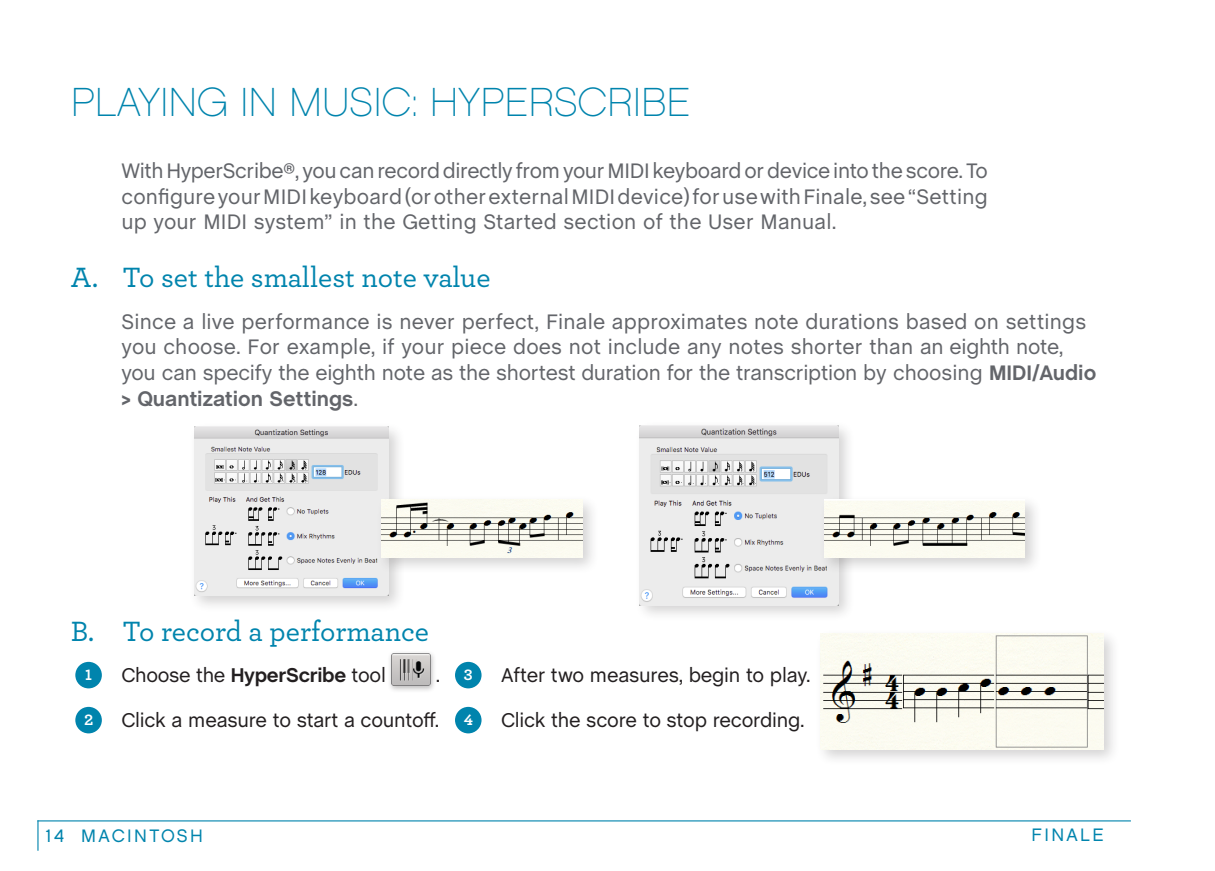
<style>
.page{position:relative;width:1215px;height:871px;background:#fff}
.page>*{position:absolute;margin:0;border:0;box-sizing:border-box;transform-origin:0 0}
.SectionHeadText{font:40.5px "Chalet Paris Nineteen Sixty";color:#0084ad}
.SectionSubhead{font:500 29.25px "Archer";letter-spacing:-.005em;color:#0084ad}
.IntroText{font:21.38px/25.7px "Chalet";letter-spacing:.01em;color:#63656a;text-align:justify}
.InstructionText_with{font:20.25px "Chalet";letter-spacing:-.01em;color:#231f20}
.t1{font:18px "Chalet London Nineteen Sixty";letter-spacing:.13em;color:#0084ad}
.t2{font:700 15.75px "Archer";color:#fff}
.s1{font-weight:700}
</style>
<div class="page">
<hr style="left:37px;top:820px;width:2px;height:30px;background:#0084ad">
<hr style="left:37px;top:820px;width:1094px;height:1px;background:#0084ad">
<svg style="left:73px;top:659px;width:31px;height:31px"></svg>
<div style="left:71px;top:657px;width:35px;height:36px;border:4px solid #fff;border-radius:50%"></div>
<div style="left:388px;top:650px;width:49px;height:42px;background:#231f20;opacity:.3"></div>
<img style="left:391px;top:653px;width:39px;height:32px">
<svg style="left:73px;top:704px;width:31px;height:31px"></svg>
<div style="left:71px;top:702px;width:35px;height:36px;border:4px solid #fff;border-radius:50%"></div>
<svg style="left:453px;top:659px;width:31px;height:31px"></svg>
<div style="left:451px;top:657px;width:35px;height:36px;border:4px solid #fff;border-radius:50%"></div>
<svg style="left:453px;top:704px;width:31px;height:31px"></svg>
<div style="left:451px;top:702px;width:35px;height:36px;border:4px solid #fff;border-radius:50%"></div>
<div style="left:815px;top:628px;width:306px;height:139px;background:#231f20;opacity:.2"></div>
<img style="left:821px;top:633px;width:283px;height:116px">
<div style="left:635px;top:420px;width:221px;height:202px;background:#231f20;opacity:.2"></div>
<img style="left:640px;top:426px;width:198px;height:179px">
<div style="left:189px;top:421px;width:217px;height:192px;background:#231f20;opacity:.2"></div>
<img style="left:195px;top:426px;width:193px;height:170px">
<div style="left:376px;top:494px;width:223px;height:81px;background:#231f20;opacity:.2"></div>
<img style="left:382px;top:499px;width:200px;height:59px">
<div style="left:819px;top:494px;width:223px;height:81px;background:#231f20;opacity:.2"></div>
<img style="left:825px;top:499px;width:200px;height:59px">
<p class="SectionHeadText" style="left:71px;top:79px;width:621px">PLAYING IN MUSIC: HYPERSCRIBE</p>
<p class="IntroText" style="left:122px;top:158px;width:868px">With HyperScribe®, you can record directly from your MIDI keyboard or device into the score. To configure your MIDI keyboard (or other external MIDI device) for use with Finale, see “Setting up your MIDI system” in the Getting Started section of the User Manual.</p>
<p class="SectionSubhead" style="left:71px;top:256px;width:421px">A. To set the smallest note value</p>
<p class="IntroText" style="left:122px;top:309px;width:976px;text-align:left">Since a live performance is never perfect, Finale approximates note durations based on settings you choose. For example, if your piece does not include any notes shorter than an eighth note, you can specify the eighth note as the shortest duration for the transcription by choosing <span class="s1">MIDI/Audio &gt; Quantization Settings</span>.</p>
<p class="SectionSubhead" style="left:71px;top:610px;width:360px">B. To record a performance</p>
<p class="t2" style="left:85px;top:663px;width:8px">1</p>
<p class="InstructionText_with" style="left:122px;top:663px;width:266px">Choose the <span class="s1">HyperScribe</span> tool</p>
<p class="InstructionText_with" style="left:436px;top:663px;width:6px">.</p>
<p class="t2" style="left:84px;top:708px;width:11px">2</p>
<p class="InstructionText_with" style="left:122px;top:708px;width:319px">Click a measure to start a countoff.</p>
<p class="t2" style="left:464px;top:663px;width:10px">3</p>
<p class="InstructionText_with" style="left:501px;top:663px;width:311px">After two measures, begin to play.</p>
<p class="t2" style="left:464px;top:708px;width:11px">4</p>
<p class="InstructionText_with" style="left:501px;top:708px;width:305px">Click the score to stop recording.</p>
<p class="t1" style="left:46px;top:825px;width:159px">14 MACINTOSH</p>
<p class="t1" style="left:1032px;top:823px;width:73px">FINALE</p>
</div>
